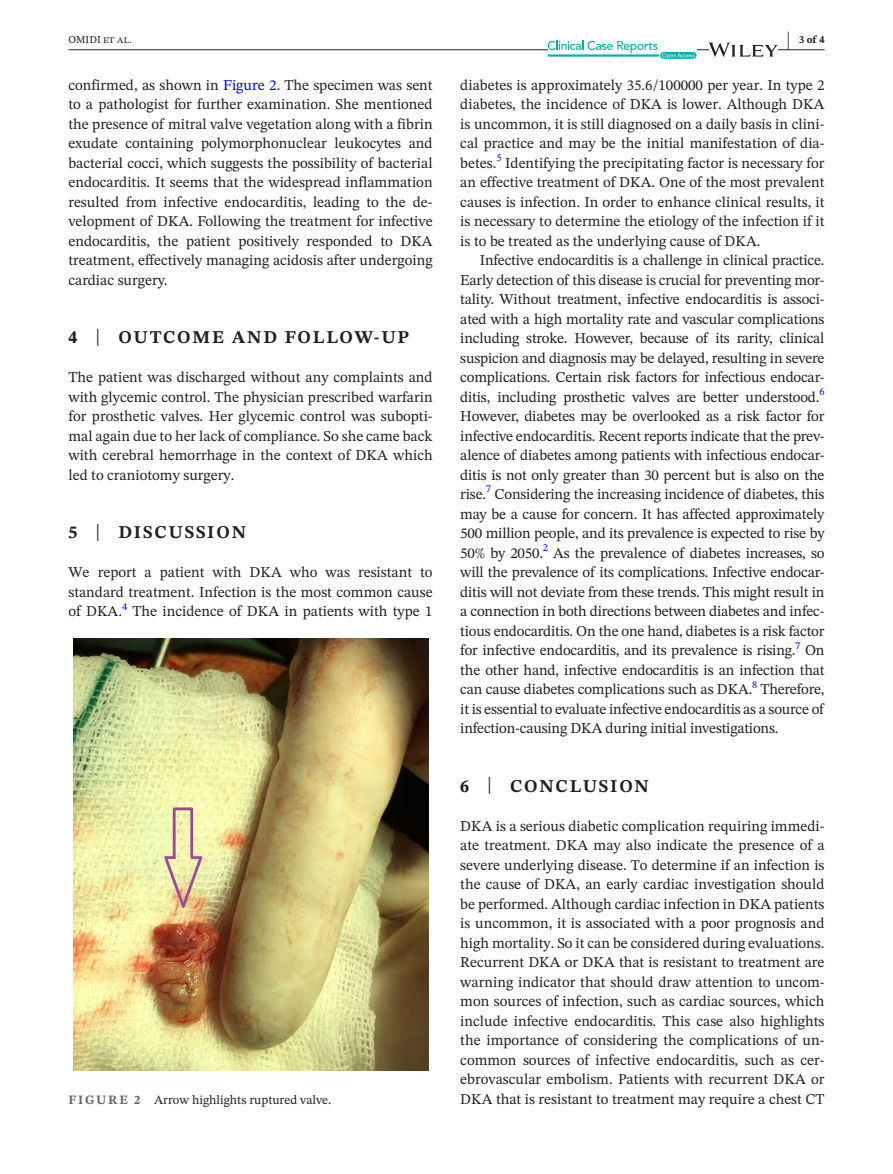
<style>
.page{position:relative;width:893px;height:1174px;background:#fff}
.page>*{position:absolute;margin:0;border:0;box-sizing:border-box;transform-origin:0 0}
.t1{font:700 21px "STIX Two Text";color:#231f20;scale:.42 1}
.t2{font:700 18px "STIX Two Text";letter-spacing:.1em;color:#231f20}
.t3{font:15px/19.5px "STIX Two Text";color:#231f20;text-align:justify}
.t4{font:12.75px "STIX Two Text";color:#231f20}
.t5{font:10.5px "STIX Two Text";color:#231f20}
.t6{font:10.5px "STIX Two Text";color:#00f}
.t7{font:700 10.5px "STIX Two Text";color:#231f20}
.s1{color:#00f}
.s2{font-weight:400;font-size:23.7px}
.s3{font-weight:700;color:#636366}
</style>
<div class="page">
<hr style="left:68px;top:49px;width:756px;height:1px;background:#231f20">
<svg style="left:548px;top:41px;width:148px;height:18px"></svg>
<svg style="left:709px;top:43px;width:68px;height:14px"></svg>
<img style="left:73px;top:638px;width:356px;height:433px">
<h1 class="t1" style="left:787px;top:24px;width:8px">|</h1>
<p class="t5" style="left:68px;top:32px;width:65px">OMIDI et al.</p>
<p class="t7" style="left:799px;top:32px;width:27px">3 of 4</p>
<p class="t3" style="left:68px;top:75px;width:366px">confirmed, as shown in <span class="s1">Figure 2</span>. The specimen was sent to a pathologist for further examination. She mentioned the presence of mitral valve vegetation along with a fibrin exudate containing polymorphonuclear leukocytes and bacterial cocci, which suggests the possibility of bacterial endocarditis. It seems that the widespread inflammation resulted from infective endocarditis, leading to the de&shy;velopment of DKA. Following the treatment for infective endocarditis, the patient positively responded to DKA treatment, effectively managing acidosis after undergoing cardiac surgery.</p>
<p class="t3" style="left:460px;top:75px;width:366px">diabetes is approximately 35.6/100000 per year. In type 2 diabetes, the incidence of DKA is lower. Although DKA is uncommon, it is still diagnosed on a daily basis in clini&shy;cal practice and may be the initial manifestation of dia&shy;betes.<sup>5</sup> Identifying the precipitating factor is necessary for an effective treatment of DKA. One of the most prevalent causes is infection. In order to enhance clinical results, it is necessary to determine the etiology of the infection if it is to be treated as the underlying cause of DKA.</p>
<p class="t3" style="left:460px;top:250px;width:366px;text-indent:20px">Infective endocarditis is a challenge in clinical practice.<br>Early detection of this disease is crucial for preventing mor&shy;tality. Without treatment, infective endocarditis is associ&shy;ated with a high mortality rate and vascular complications including stroke. However, because of its rarity, clinical suspicion and diagnosis may be delayed, resulting in severe complications. Certain risk factors for infectious endocar&shy;ditis, including prosthetic valves are better understood.</p>
<p class="t2" style="left:68px;top:324px;width:342px">4 <span class="s2">|</span> OUTCOME AND FOLLOW-UP</p>
<p class="t3" style="left:68px;top:367px;width:366px">The patient was discharged without any complaints and with glycemic control. The physician prescribed warfarin for prosthetic valves. Her glycemic control was subopti&shy;mal again due to her lack of compliance. So she came back with cerebral hemorrhage in the context of DKA which led to craniotomy surgery.</p>
<p class="t6" style="left:819px;top:384px;width:7px">6</p>
<p class="t3" style="left:460px;top:406px;width:366px">However, diabetes may be overlooked as a risk factor for infective endocarditis. Recent reports indicate that the prev&shy;alence of diabetes among patients with infectious endocar&shy;ditis is not only greater than 30 percent but is also on the rise.</p>
<p class="t6" style="left:486px;top:481px;width:7px">7</p>
<p class="t3" style="left:460px;top:484px;width:366px;text-indent:34px">Considering the increasing incidence of diabetes, this may be a cause for concern. It has affected approximately 500 million people, and its prevalence is expected to rise by 50% by 2050.</p>
<p class="t2" style="left:68px;top:519px;width:179px">5 <span class="s2">|</span> DISCUSSION</p>
<p class="t3" style="left:68px;top:562px;width:366px">We report a patient with DKA who was resistant to standard treatment. Infection is the most common cause of DKA.</p>
<p class="t6" style="left:543px;top:540px;width:7px">2</p>
<p class="t3" style="left:460px;top:543px;width:366px;text-indent:93px">As the prevalence of diabetes increases, so will the prevalence of its complications. Infective endocar&shy;ditis will not deviate from these trends. This might result in a connection in both directions between diabetes and infec&shy;tious endocarditis. On the one hand, diabetes is a risk factor for infective endocarditis, and its prevalence is rising.</p>
<p class="t6" style="left:122px;top:598px;width:7px">4</p>
<p class="t3" style="left:133px;top:601px;width:301px">The incidence of DKA in patients with type 1</p>
<p class="t6" style="left:795px;top:637px;width:7px">7</p>
<p class="t3" style="left:460px;top:640px;width:366px;text-indent:345px">On the other hand, infective endocarditis is an infection that can cause diabetes complications such as DKA.</p>
<p class="t6" style="left:752px;top:676px;width:7px">8</p>
<p class="t3" style="left:460px;top:679px;width:366px;text-indent:300px">Therefore, it is essential to evaluate infective endocarditis as a source of infection-causing DKA during initial investigations.</p>
<p class="t2" style="left:460px;top:773px;width:190px">6 <span class="s2">|</span> CONCLUSION</p>
<p class="t3" style="left:460px;top:816px;width:366px">DKA is a serious diabetic complication requiring immedi&shy;ate treatment. DKA may also indicate the presence of a severe underlying disease. To determine if an infection is the cause of DKA, an early cardiac investigation should be performed. Although cardiac infection in DKA patients is uncommon, it is associated with a poor prognosis and high mortality. So it can be considered during evaluations.<br>Recurrent DKA or DKA that is resistant to treatment are warning indicator that should draw attention to uncom&shy;mon sources of infection, such as cardiac sources, which include infective endocarditis. This case also highlights the importance of considering the complications of un&shy;common sources of infective endocarditis, such as cer&shy;ebrovascular embolism. Patients with recurrent DKA or</p>
<p class="t4" style="left:68px;top:1090px;width:264px"><span class="s3">FIGURE 2</span> Arrow highlights ruptured valve.</p>
<p class="t3" style="left:460px;top:1089px;width:366px">DKA that is resistant to treatment may require a chest CT</p>
</div>
